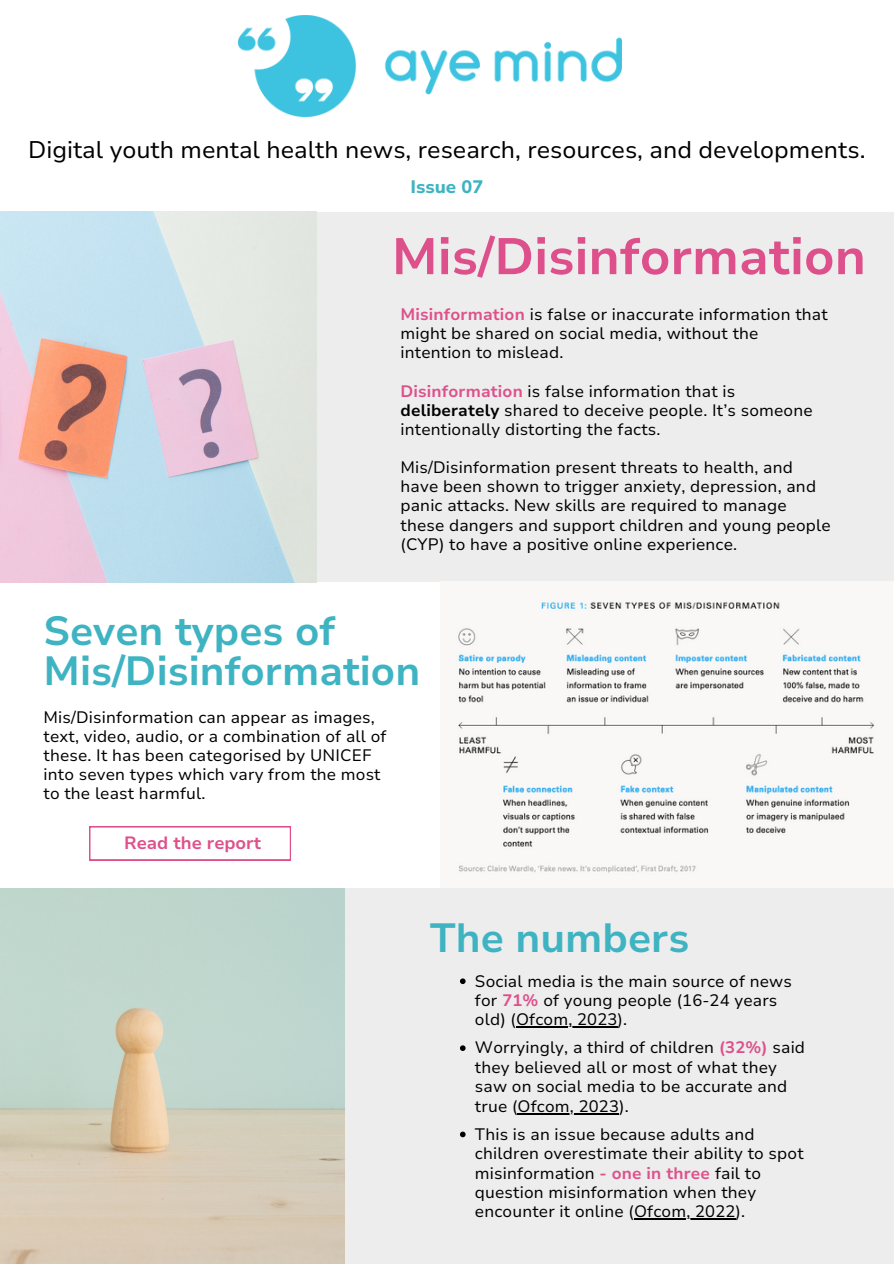
<style>
.page{position:relative;width:894px;height:1264px;background:#fff}
.page>*{position:absolute;margin:0;border:0;box-sizing:border-box;transform-origin:0 0}
.t1{font:700 51.15px "Nunito Sans 10 pt";color:#de508b}
.t2{font:700 40.65px/40.5px "Nunito Sans 10 pt";color:#3eb3c2}
.t3{font:24px "Nunito Sans 10 pt";color:#000}
.t4{font:800 18px "Nunito Sans 10 pt";color:#3eb3c2}
.t5{font:700 17.85px "Nunito Sans 10 pt";color:#de508b}
.t6{font:16.5px/19.2px "Nunito Sans 10 pt";letter-spacing:.01em;color:#000}
.s1{font-weight:700;color:#de508b}
.s2{font-weight:700}
</style>
<div class="page">
<img style="left:238px;top:15px;width:383px;height:102px">
<div style="left:316px;top:212px;width:577px;height:370px;background:#ededed"></div>
<div style="left:344px;top:888px;width:549px;height:375px;background:#ededed"></div>
<svg style="left:89px;top:826px;width:202px;height:34px"></svg>
<img style="left:0;top:888px;width:344px;height:375px">
<img style="left:0;top:212px;width:316px;height:370px">
<img style="left:456px;top:601px;width:420px;height:272px">
<svg style="left:460px;top:978px;width:5px;height:6px"></svg>
<hr style="left:516px;top:1026px;width:101px;height:1px;background:#000">
<svg style="left:460px;top:1045px;width:5px;height:5px"></svg>
<hr style="left:517px;top:1112px;width:102px;height:2px;background:#000">
<svg style="left:460px;top:1131px;width:5px;height:6px"></svg>
<hr style="left:634px;top:1218px;width:101px;height:1px;background:#000">
<h2 class="t3" style="left:28px;top:134px;width:838px">Digital youth mental health news, research, resources, and developments.</h2>
<p class="t4" style="left:410px;top:175px;width:74px">Issue 07</p>
<p class="t1" style="left:391px;top:222px;width:475px">Mis/Disinformation</p>
<p class="t6" style="left:400px;top:305px;width:428px"><span class="s1">Misinformation</span> is false or inaccurate information that might be shared on social media, without the intention to mislead.</p>
<p class="t6" style="left:400px;top:381px;width:413px"><span class="s1">Disinformation</span> is false information that is <span class="s2">deliberately</span> shared to deceive people. It’s someone intentionally distorting the facts.</p>
<p class="t6" style="left:400px;top:458px;width:431px">Mis/Disinformation present threats to health, and have been shown to trigger anxiety, depression, and panic attacks. New skills are required to manage these dangers and support children and young people (CYP) to have a positive online experience.</p>
<h2 class="t2" style="left:43px;top:611px;width:378px">Seven types of<br>Mis/Disinformation</h2>
<h1 class="t6" style="left:43px;top:708px;width:344px">Mis/Disinformation can appear as images, text, video, audio, or a combination of all of these. It has been categorised by UNICEF into seven types which vary from the most to the least harmful.</h1>
<p class="t5" style="left:124px;top:831px;width:138px">Read the report</p>
<h4 class="t2" style="left:429px;top:918px;width:261px">The numbers</h4>
<p class="t6" style="left:475px;top:971px;width:318px">Social media is the main source of news for <span class="s1">71%</span> of young people (16-24 years old) (Ofcom, 2023).</p>
<p class="t6" style="left:475px;top:1038px;width:331px">Worryingly, a third of children <span class="s1">(32%)</span> said they believed all or most of what they saw on social media to be accurate and</p>
<h2 class="t6" style="left:475px;top:1096px;width:155px">true (Ofcom, 2023).</h2>
<p class="t6" style="left:475px;top:1124px;width:330px">This is an issue because adults and children overestimate their ability to spot misinformation <span class="s1">- one in three</span> fail to question misinformation when they</p>
<p class="t6" style="left:475px;top:1202px;width:271px">encounter it online (Ofcom, 2022).</p>
</div>
